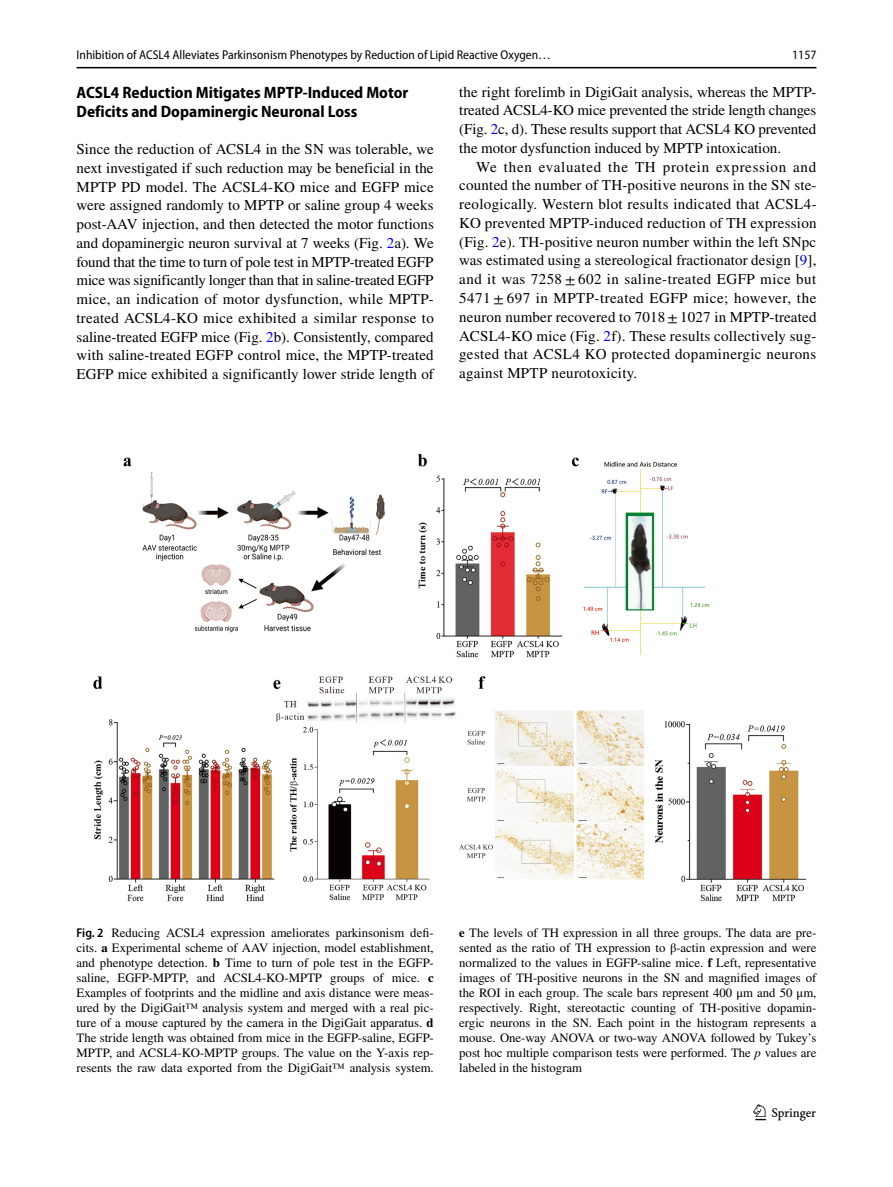
<style>
.page{position:relative;width:893px;height:1187px;background:#fff}
.page>*{position:absolute;margin:0;border:0;box-sizing:border-box;transform-origin:0 0}
.t1{font:22.5px "Springnew Regular 2";color:#000}
.t2{font:700 semi-condensed 16.5px/18.8px "Myriad Pro";color:#000}
.t3{font:15px/18.8px "STIX";letter-spacing:.005em;color:#000;text-align:justify}
.t4{font:12.75px/15px "STIX";color:#000;text-align:justify}
.t5{font:12.75px "Myriad Pro Semi Cn 3";color:#000}
.t6{font:semi-condensed 12.75px "Myriad Pro";color:#000}
.s1{color:#00f}
.s2{font-family:"Myriad Pro";font-weight:600;font-stretch:semi-condensed}
.s3{font-weight:700}
.s4{font-style:italic}
</style>
<div class="page">
<hr style="left:77px;top:67px;width:739px;height:1px;background:#000">
<img style="left:93px;top:454px;width:714px;height:448px">
<p class="t5" style="left:77px;top:48px;width:476px">Inhibition of ACSL4 Alleviates Parkinsonism Phenotypes by Reduction of Lipid Reactive Oxygen…</p>
<p class="t6" style="left:792px;top:48px;width:26px">1157</p>
<p class="t2" style="left:77px;top:83px;width:333px">ACSL4 Reduction Mitigates MPTP‑Induced Motor<br>Deficits and Dopaminergic Neuronal Loss</p>
<p class="t3" style="left:77px;top:141px;width:359px">Since the reduction of ACSL4 in the SN was tolerable, we next investigated if such reduction may be beneficial in the MPTP PD model. The ACSL4-KO mice and EGFP mice were assigned randomly to MPTP or saline group 4 weeks post-AAV injection, and then detected the motor functions and dopaminergic neuron survival at 7 weeks (Fig. <span class="s1">2</span>a). We found that the time to turn of pole test in MPTP-treated EGFP mice was significantly longer than that in saline-treated EGFP mice, an indication of motor dysfunction, while MPTP&shy;treated ACSL4-KO mice exhibited a similar response to saline-treated EGFP mice (Fig. <span class="s1">2</span>b). Consistently, compared with saline-treated EGFP control mice, the MPTP-treated EGFP mice exhibited a significantly lower stride length of</p>
<p class="t3" style="left:459px;top:83px;width:359px">the right forelimb in DigiGait analysis, whereas the MPTP&shy;treated ACSL4-KO mice prevented the stride length changes (Fig. <span class="s1">2</span>c, d). These results support that ACSL4 KO prevented the motor dysfunction induced by MPTP intoxication.</p>
<p class="t3" style="left:459px;top:158px;width:359px;text-indent:17px">We then evaluated the TH protein expression and counted the number of TH-positive neurons in the SN ste&shy;reologically. Western blot results indicated that ACSL4- KO prevented MPTP-induced reduction of TH expression (Fig. <span class="s1">2</span>e). TH-positive neuron number within the left SNpc was estimated using a stereological fractionator design [<span class="s1">9</span>], and it was 7258 ± 602 in saline-treated EGFP mice but 5471 ± 697 in MPTP-treated EGFP mice; however, the neuron number recovered to 7018±1027 in MPTP-treated ACSL4-KO mice (Fig. <span class="s1">2</span>f). These results collectively sug&shy;gested that ACSL4 KO protected dopaminergic neurons against MPTP neurotoxicity.</p>
<p class="t4" style="left:77px;top:926px;width:359px"><span class="s2">Fig. 2</span> Reducing ACSL4 expression ameliorates parkinsonism defi&shy;cits. <span class="s3">a</span> Experimental scheme of AAV injection, model establishment, and phenotype detection. <span class="s3">b</span> Time to turn of pole test in the EGFP&shy;saline, EGFP-MPTP, and ACSL4-KO-MPTP groups of mice. <span class="s3">c </span>Examples of footprints and the midline and axis distance were meas&shy;ured by the DigiGait™ analysis system and merged with a real pic&shy;ture of a mouse captured by the camera in the DigiGait apparatus. <span class="s3">d </span>The stride length was obtained from mice in the EGFP-saline, EGFP-MPTP, and ACSL4-KO-MPTP groups. The value on the Y-axis rep&shy;resents the raw data exported from the DigiGait™ analysis system.</p>
<p class="t4" style="left:459px;top:926px;width:359px"><span class="s3">e</span> The levels of TH expression in all three groups. The data are pre&shy;sented as the ratio of TH expression to β-actin expression and were normalized to the values in EGFP-saline mice. <span class="s3">f</span> Left, representative images of TH-positive neurons in the SN and magnified images of the ROI in each group. The scale bars represent 400 μm and 50 μm, respectively. Right, stereotactic counting of TH-positive dopamin&shy;ergic neurons in the SN. Each point in the histogram represents a mouse. One-way ANOVA or two-way ANOVA followed by Tukey’s post hoc multiple comparison tests were performed. The <span class="s4">p</span> values are labeled in the histogram</p>
<h1 class="t1" style="left:755px;top:1104px;width:62px">1 3</h1>
</div>
